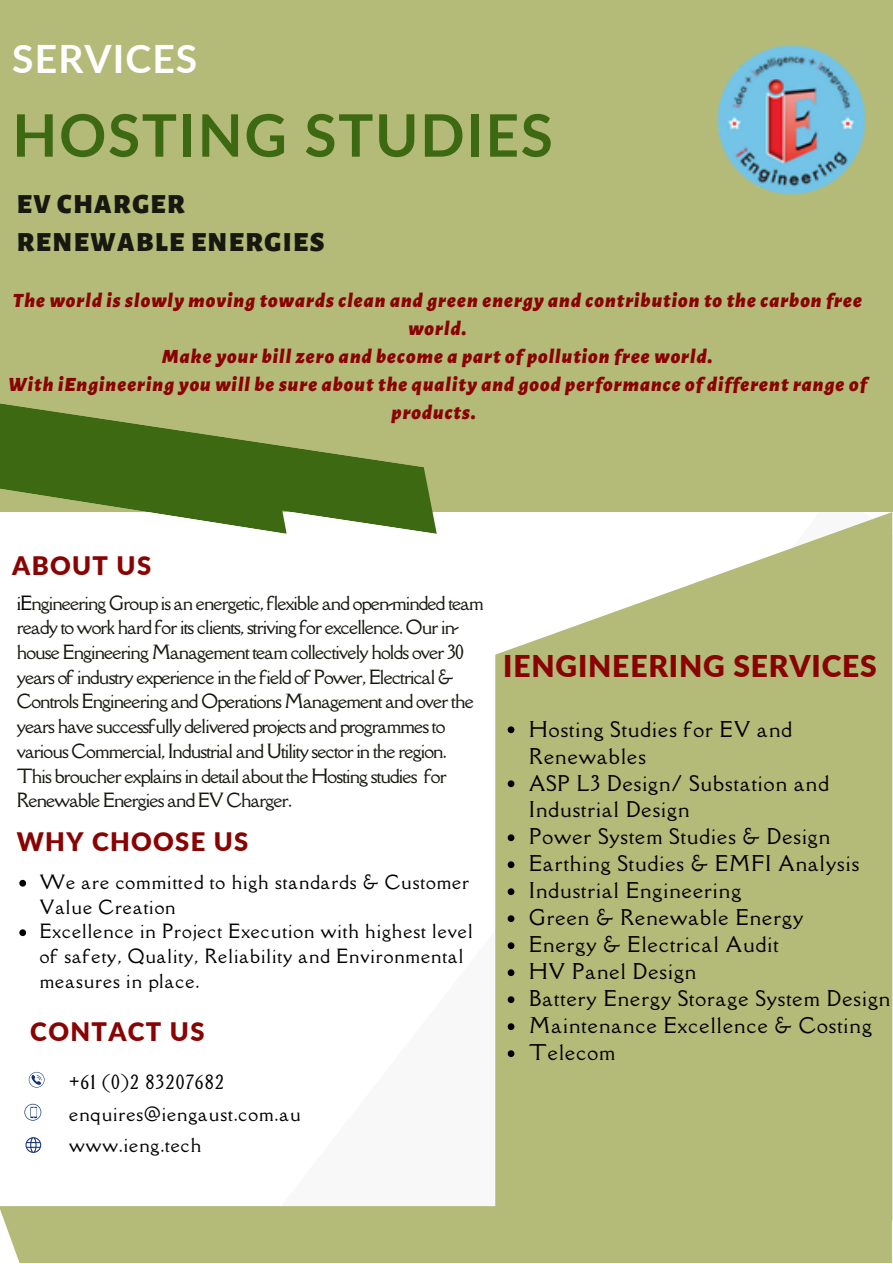
<style>
.page{position:relative;width:893px;height:1264px;background:#fff}
.page>*{position:absolute;margin:0;border:0;box-sizing:border-box;transform-origin:0 0}
.t1{font:700 58.5px "Lato";letter-spacing:.03em;color:#3e6913}
.t2{font:700 39px "Lato";letter-spacing:.03em;color:#fff}
.t3{font:900 30px "Lato";letter-spacing:.03em;color:#890303}
.t4{font:900 27.9px/38.2px "Alegreya Sans";letter-spacing:.05em;color:#171810}
.t5{font:900 25.5px "Lato";letter-spacing:.05em;color:#890303}
.t6{font:italic 900 20.4px/28px "Alegreya Sans";letter-spacing:.05em;color:#890303;text-align:center}
.t7{font:19.95px/27px "Della Respira";letter-spacing:.05em;color:#000}
.t8{font:18px/24.8px "Della Respira";letter-spacing:-.045em;color:#171810}
.t9{font:18px/24.8px "Della Respira";letter-spacing:.055em;color:#000}
.s1{color:#000}
</style>
<div class="page">
<div style="left:0;top:0;width:892px;height:511px;background:#b4bb78"></div>
<svg style="left:495px;top:512px;width:397px;height:708px;fill:#b4bb78"></svg>
<svg style="left:0;top:403px;width:446px;height:131px"></svg>
<svg style="left:0;top:425px;width:296px;height:109px"></svg>
<svg style="left:25px;top:1137px;width:16px;height:15px"></svg>
<svg style="left:29px;top:1071px;width:15px;height:16px"></svg>
<svg style="left:24px;top:1103px;width:17px;height:17px"></svg>
<div style="left:0;top:1206px;width:891px;height:56px;background:#b4bb78"></div>
<img style="left:716px;top:44px;width:150px;height:151px">
<svg style="left:507px;top:726px;width:7px;height:7px"></svg>
<svg style="left:507px;top:780px;width:7px;height:7px"></svg>
<svg style="left:507px;top:834px;width:7px;height:7px"></svg>
<svg style="left:507px;top:861px;width:7px;height:7px"></svg>
<svg style="left:507px;top:888px;width:7px;height:7px"></svg>
<svg style="left:507px;top:915px;width:7px;height:7px"></svg>
<svg style="left:507px;top:942px;width:7px;height:7px"></svg>
<svg style="left:507px;top:969px;width:7px;height:7px"></svg>
<svg style="left:507px;top:996px;width:7px;height:7px"></svg>
<svg style="left:507px;top:1023px;width:7px;height:7px"></svg>
<svg style="left:507px;top:1050px;width:7px;height:7px"></svg>
<svg style="left:19px;top:879px;width:7px;height:7px"></svg>
<svg style="left:19px;top:929px;width:7px;height:7px"></svg>
<h2 class="t2" style="left:12px;top:34px;width:186px">SERVICES</h2>
<h1 class="t1" style="left:12px;top:99px;width:542px">HOSTING STUDIES</h1>
<h3 class="t4" style="left:17px;top:185px;width:309px">EV CHARGER<br>RENEWABLE ENERGIES</h3>
<p class="t6" style="left:8px;top:287px;width:859px">The world is slowly moving towards clean and green energy and contribution to the carbon free world.<br>Make your bill zero and become a part of pollution free world.<br>With iEngineering you will be sure about the quality and good performance of different range of products.</p>
<h3 class="t5" style="left:12px;top:549px;width:140px">ABOUT US</h3>
<p class="t8" style="left:17px;top:590px;width:468px"><span class="s1">iE</span>ngineering Group is an energetic, flexible and open-minded team ready to work hard for its clients, striving for excellence. Our in&shy;house Engineering Management team collectively holds over 30 years of industry experience in the field of Power, Electrical &amp; Controls Engineering and Operations Management and over the years have successfully delivered projects and programmes to various Commercial, Industrial and Utility sector in the region.<br>This broucher explains in detail about the Hosting studies for Renewable Energies and EV Charger.</p>
<h3 class="t5" style="left:17px;top:826px;width:233px">WHY CHOOSE US</h3>
<p class="t9" style="left:40px;top:869px;width:434px">We are committed to high standards &amp; Customer Value Creation<br>Excellence in Project Execution with highest level of safety, Quality, Reliability and Environmental measures in place.</p>
<h3 class="t5" style="left:30px;top:1015px;width:176px">CONTACT US</h3>
<p class="t9" style="left:69px;top:1069px;width:156px">+61 (0)2 83207682</p>
<p class="t9" style="left:69px;top:1101px;width:233px">enquires@iengaust.com.au</p>
<p class="t9" style="left:69px;top:1132px;width:134px">www.ieng.tech</p>
<h3 class="t3" style="left:503px;top:647px;width:375px">IENGINEERING SERVICES</h3>
<p class="t7" style="left:529px;top:715px;width:362px">Hosting Studies for EV and<br>Renewables<br>ASP L3 Design/ Substation and<br>Industrial Design<br>Power System Studies &amp; Design<br>Earthing Studies &amp; EMFI Analysis<br>Industrial Engineering<br>Green &amp; Renewable Energy<br>Energy &amp; Electrical Audit<br>HV Panel Design<br>Battery Energy Storage System Design<br>Maintenance Excellence &amp; Costing<br>Telecom</p>
</div>
